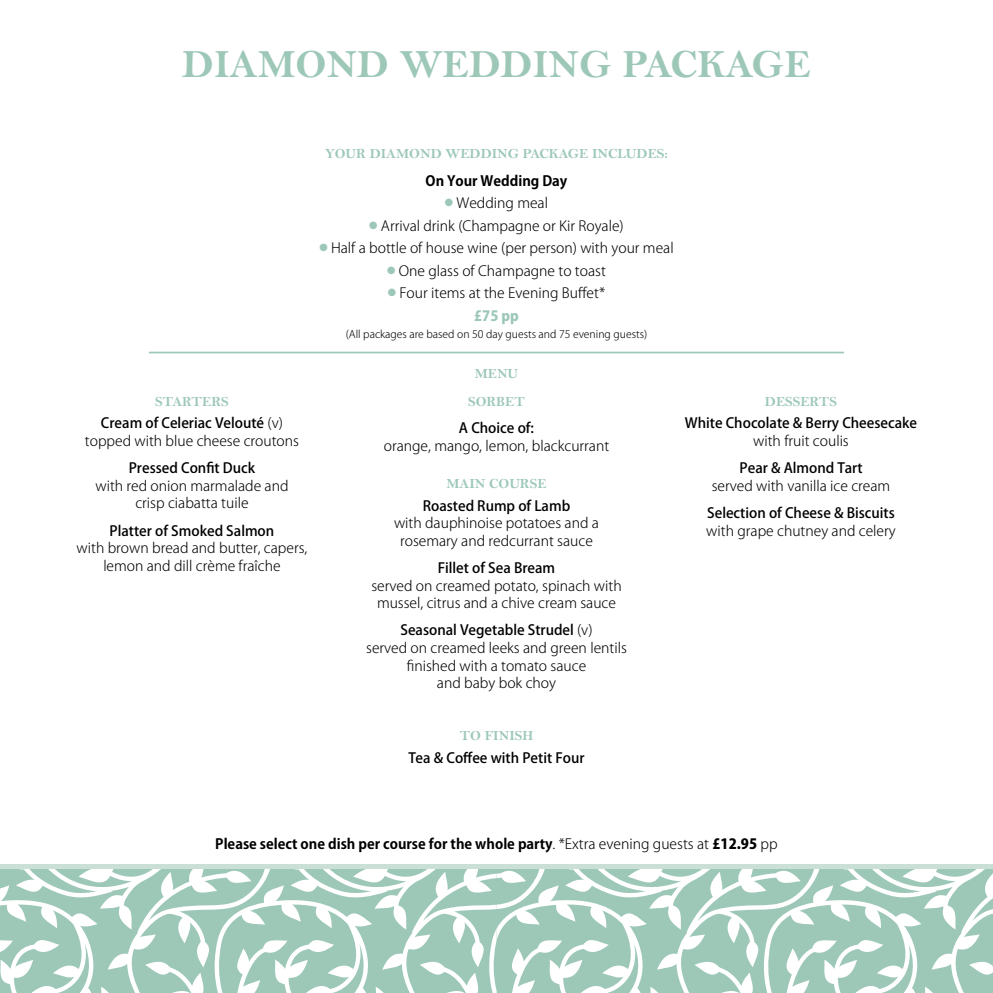
<style>
.page{position:relative;width:993px;height:993px;background:#fff}
.page>*{position:absolute;margin:0;border:0;box-sizing:border-box;transform-origin:0 0}
.t1{font:40.25px "Bell MT Bold";color:#9dc8b8}
.t2{font:300 14px/17.5px "Koz Go Pr 6 N";color:#000;text-align:center}
.t3{font:500 14px "Koz Go Pr 6 N";color:#000}
.t4{font:700 14px "Koz Go Pr 6 N";color:#000}
.t5{font:14px "Bell MT Bold";color:#9dc8b8}
.t6{font:300 10.5px "Koz Go Pr 6 N";color:#000}
.s1{font-weight:500}
.s2{color:#9dc8b8}
.s3{font-weight:800;color:#9dc8b8}
.s4{font-weight:300}
.s5{font-weight:800}
</style>
<div class="page">
<svg style="left:0;top:868px;width:992px;height:124px"></svg>
<div style="left:0;top:863px;width:992px;height:5px;background:#cae0d7"></div>
<hr style="left:149px;top:351px;width:694px;height:2px;background:#9dc8b8">
<h1 class="t1" style="left:182px;top:40px;width:630px">DIAMOND WEDDING PACKAGE</h1>
<p class="t5" style="left:155px;top:393px;width:75px">STARTERS</p>
<p class="t2" style="left:85px;top:414px;width:215px"><span class="s1">Cream of Celeriac Velouté</span> (v) topped with blue cheese croutons</p>
<p class="t3" style="left:129px;top:460px;width:128px">Pressed Confit Duck</p>
<p class="t2" style="left:95px;top:477px;width:194px">with red onion marmalade and crisp ciabatta tuile</p>
<p class="t3" style="left:110px;top:522px;width:166px">Platter of Smoked Salmon</p>
<p class="t2" style="left:77px;top:539px;width:232px">with brown bread and butter, capers, lemon and dill crème fraîche</p>
<p class="t5" style="left:325px;top:145px;width:344px">YOUR DIAMOND WEDDING PACKAGE INCLUDES:</p>
<p class="t4" style="left:425px;top:173px;width:143px">On Your Wedding Day</p>
<p class="t2" style="left:445px;top:194px;width:105px"><span class="s2">●</span> Wedding meal</p>
<p class="t2" style="left:369px;top:217px;width:256px"><span class="s2">●</span> Arrival drink (Champagne or Kir Royale)</p>
<p class="t2" style="left:319px;top:239px;width:355px"><span class="s2">●</span> Half a bottle of house wine (per person) with your meal</p>
<p class="t2" style="left:387px;top:262px;width:220px"><span class="s2">●</span> One glass of Champagne to toast</p>
<p class="t2" style="left:387px;top:282px;width:219px;line-height:22.4px"><span class="s2">●</span> Four items at the Evening Buffet* <span class="s3">£75 pp</span></p>
<p class="t6" style="left:345px;top:328px;width:303px">(All packages are based on 50 day guests and 75 evening guests)</p>
<p class="t5" style="left:474px;top:365px;width:45px">MENU</p>
<p class="t5" style="left:468px;top:393px;width:58px">SORBET</p>
<p class="t3" style="left:459px;top:420px;width:77px">A Choice of:</p>
<p class="t2" style="left:383px;top:437px;width:227px">orange, mango, lemon, blackcurrant</p>
<p class="t5" style="left:446px;top:475px;width:101px">MAIN COURSE</p>
<p class="t3" style="left:422px;top:497px;width:149px">Roasted Rump of Lamb</p>
<p class="t2" style="left:394px;top:514px;width:206px">with dauphinoise potatoes and a rosemary and redcurrant sauce</p>
<p class="t3" style="left:437px;top:559px;width:119px">Fillet of Sea Bream</p>
<p class="t2" style="left:371px;top:576px;width:252px">served on creamed potato, spinach with mussel, citrus and a chive cream sauce</p>
<p class="t2" style="left:366px;top:621px;width:262px"><span class="s1">Seasonal Vegetable Strudel</span> (v)<br>served on creamed leeks and green lentils finished with a tomato sauce<br>and baby bok choy</p>
<p class="t5" style="left:764px;top:393px;width:74px">DESSERTS</p>
<p class="t3" style="left:684px;top:415px;width:234px">White Chocolate &amp; Berry Cheesecake</p>
<p class="t2" style="left:753px;top:432px;width:97px">with fruit coulis</p>
<p class="t3" style="left:739px;top:460px;width:124px">Pear &amp; Almond Tart</p>
<p class="t2" style="left:711px;top:477px;width:180px">served with vanilla ice cream</p>
<p class="t3" style="left:707px;top:505px;width:189px">Selection of Cheese &amp; Biscuits</p>
<p class="t2" style="left:706px;top:522px;width:191px">with grape chutney and celery</p>
<p class="t5" style="left:459px;top:727px;width:75px">TO FINISH</p>
<p class="t3" style="left:408px;top:749px;width:177px">Tea &amp; Coffee with Petit Four</p>
<p class="t4" style="left:215px;top:835px;width:563px">Please select one dish per course for the whole party<span class="s4">. *Extra evening guests at</span> <span class="s5">£12.95</span> <span class="s4">pp</span></p>
</div>
